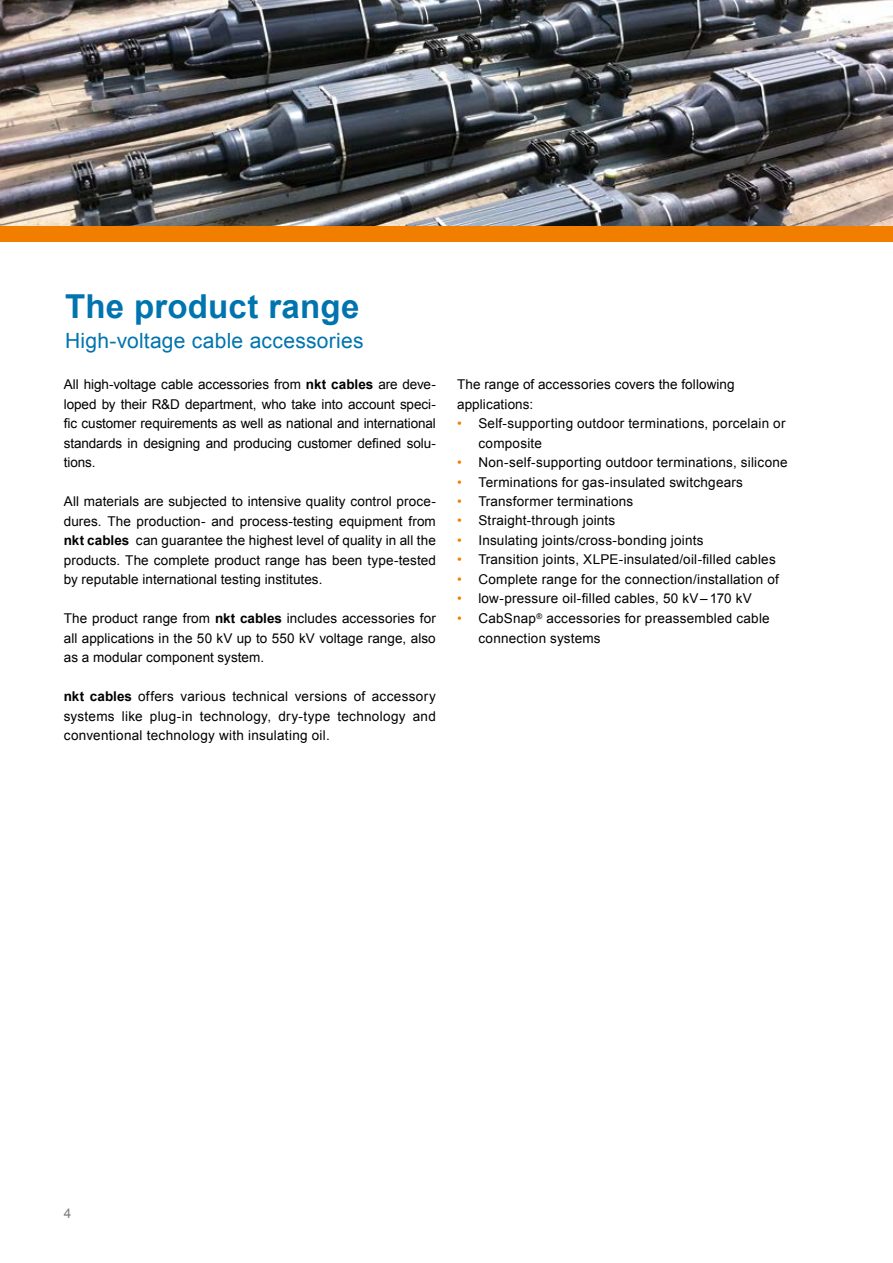
<style>
.page{position:relative;width:893px;height:1263px;background:#fff}
.page>*{position:absolute;margin:0;border:0;box-sizing:border-box;transform-origin:0 0}
.t1{font:700 33px "Arial";letter-spacing:.01em;color:#0074af}
.t2{font:21px "Arial";letter-spacing:.01em;color:#0074af}
.t3{font:13.5px/19.5px "Arial";letter-spacing:.015em;color:#000;text-align:justify}
.t4{font:13.5px "Arial";color:#7f7f7e}
.s1{font-weight:700}
.s2{color:#f27e00}
</style>
<div class="page">
<img style="left:0;top:0;width:893px;height:226px">
<div style="left:0;top:226px;width:893px;height:16px;background:#f27e00"></div>
<h1 class="t1" style="left:65px;top:285px;width:296px">The product range</h1>
<h2 class="t2" style="left:65px;top:327px;width:300px">High-voltage cable accessories</h2>
<p class="t3" style="left:64px;top:375px;width:374px">All high-voltage cable accessories from <span class="s1">nkt cables</span> are deve&shy;loped by their R&amp;D department, who take into account speci&shy;fic customer requirements as well as national and international standards in designing and producing customer defined solu&shy;tions.</p>
<p class="t3" style="left:64px;top:492px;width:374px">All materials are subjected to intensive quality control proce&shy;dures. The production- and process-testing equipment from <span class="s1">nkt cables</span> can guarantee the highest level of quality in all the products. The complete product range has been type-tested by reputable international testing institutes.</p>
<p class="t3" style="left:64px;top:609px;width:374px">The product range from <span class="s1">nkt cables</span> includes accessories for all applications in the 50 kV up to 550 kV voltage range, also as a modular component system.</p>
<p class="t3" style="left:64px;top:687px;width:374px"><span class="s1">nkt cables</span> offers various technical versions of accessory systems like plug-in technology, dry-type technology and conventional technology with insulating oil.</p>
<p class="t3" style="left:457px;top:375px;width:279px">The range of accessories covers the following applications:</p>
<p class="t3" style="left:478px;top:414px;width:309px;text-indent:-21px"><span class="s2">•</span> Self-supporting outdoor terminations, porcelain or composite</p>
<p class="t3" style="left:457px;top:453px;width:332px"><span class="s2">•</span> Non-self-supporting outdoor terminations, silicone</p>
<p class="t3" style="left:457px;top:472px;width:287px"><span class="s2">•</span> Terminations for gas-insulated switchgears</p>
<p class="t3" style="left:457px;top:492px;width:178px"><span class="s2">•</span> Transformer terminations</p>
<p class="t3" style="left:457px;top:511px;width:160px"><span class="s2">•</span> Straight-through joints</p>
<p class="t3" style="left:457px;top:531px;width:248px"><span class="s2">•</span> Insulating joints/cross-bonding joints</p>
<p class="t3" style="left:457px;top:550px;width:320px"><span class="s2">•</span> Transition joints, XLPE-insulated/oil-filled cables</p>
<p class="t3" style="left:457px;top:570px;width:323px"><span class="s2">•</span> Complete range for the connection/installation of</p>
<p class="t3" style="left:457px;top:589px;width:296px"><span class="s2">•</span> low-pressure oil-filled cables, 50 kV– 170 kV</p>
<p class="t3" style="left:478px;top:609px;width:293px;text-indent:-21px"><span class="s2">•</span> CabSnap<sup>®</sup> accessories for preassembled cable connection systems</p>
<p class="t4" style="left:64px;top:1204px;width:9px">4</p>
</div>
